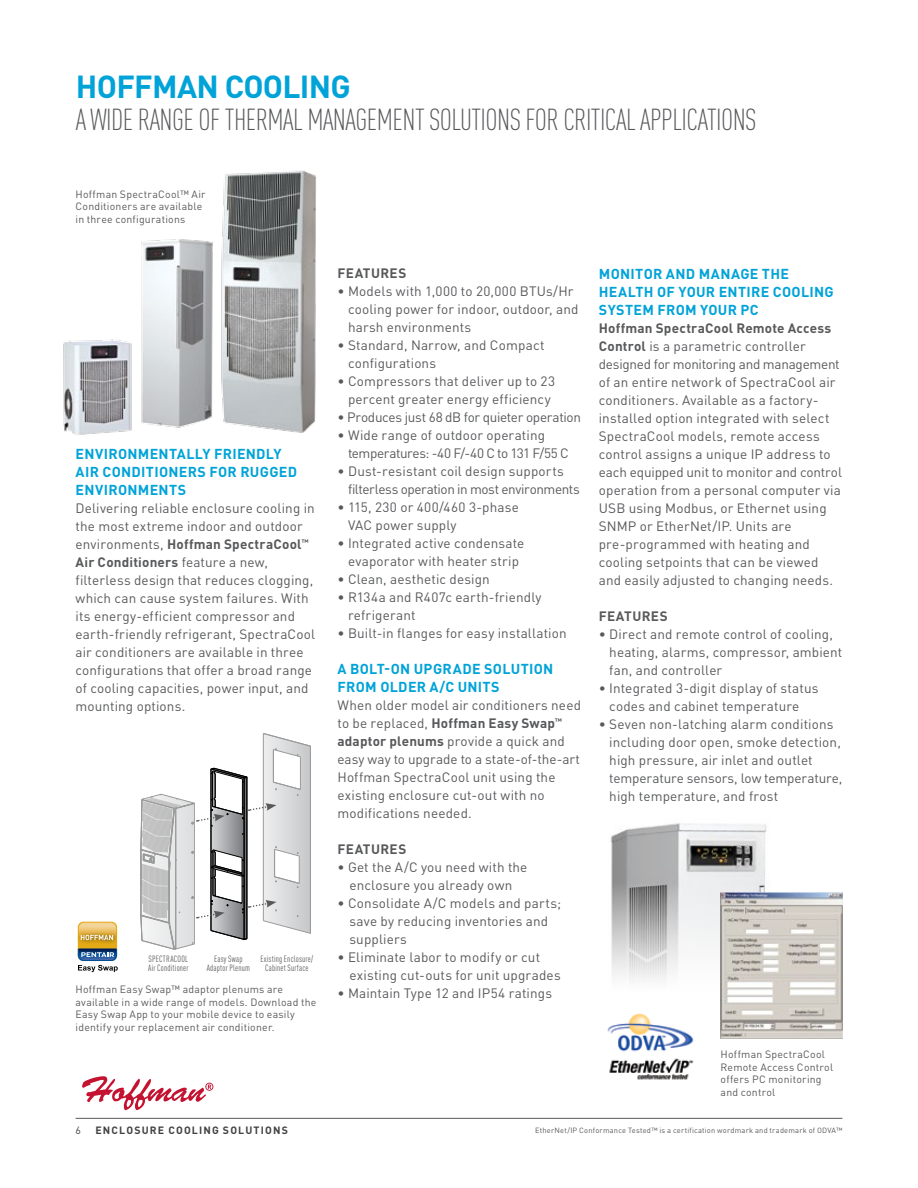
<style>
.page{position:relative;width:918px;height:1188px;background:#fff}
.page>*{position:absolute;margin:0;border:0;box-sizing:border-box;transform-origin:0 0}
.t1{font:700 31.5px "DIN Pro";letter-spacing:-.02em;color:#00a3d8}
.t2{font:300 condensed 30px "DIN Pro";letter-spacing:-.02em;color:#58595b}
.t3{font:700 14.25px/18px "DIN Pro";letter-spacing:.02em;color:#00a3d8}
.t4{font:13.5px/18px "DIN Pro";letter-spacing:.015em;color:#58595b}
.t5{font:13.5px/18px "DIN Pro";letter-spacing:-.02em;color:#58595b}
.t6{font:13.5px/18px "DIN Pro";letter-spacing:-.01em;color:#58595b}
.t7{font:700 13.5px "DIN Pro";letter-spacing:.025em;color:#58595b}
.t8{font:10.5px/12.5px "DIN Pro";letter-spacing:.025em;color:#58595b}
.t9{font:700 10.5px "DIN Pro";color:#414042}
.t10{font:10.5px "DIN Pro";color:#414042}
.t11{font:condensed 9px "DIN Pro";letter-spacing:.03em;color:#58595b;scale:.95 1}
.t12{font:7.5px "DIN Pro";letter-spacing:.03em;color:#58595b}
.s1{font-weight:700}
</style>
<div class="page">
<svg style="left:82px;top:1076px;width:131px;height:34px"></svg>
<hr style="left:76px;top:1118px;width:766px;height:1px;background:#58595b">
<img style="left:63px;top:170px;width:253px;height:265px">
<img style="left:611px;top:823px;width:156px;height:172px">
<img style="left:721px;top:892px;width:121px;height:146px">
<svg style="left:140px;top:733px;width:171px;height:217px"></svg>
<svg style="left:78px;top:922px;width:39px;height:39px"></svg>
<img style="left:77px;top:930px;width:1px;height:17px">
<svg style="left:78px;top:923px;width:40px;height:49px"></svg>
<img style="left:607px;top:1013px;width:87px;height:67px">
<h1 class="t1" style="left:76px;top:61px;width:277px">HOFFMAN COOLING</h1>
<h2 class="t2" style="left:76px;top:98px;width:365px">A WIDE RANGE OF THERMAL MANAGEMENT SOLUT</h2>
<h2 class="t2" style="left:481px;top:98px;width:253px">IONS FOR CRITICAL APPLICATIONS</h2>
<p class="t8" style="left:76px;top:187px;width:132px">Hoffman SpectraCool™ Air<br>Conditioners are available in three configurations</p>
<p class="t3" style="left:76px;top:443px;width:223px">ENVIRONMENTALLY FRIENDLY<br>AIR CONDITIONERS FOR RUGGED<br>ENVIRONMENTS</p>
<p class="t4" style="left:76px;top:498px;width:241px">Delivering reliable enclosure cooling in the most extreme indoor and outdoor environments, <span class="s1">Hoffman SpectraCool</span><sup>™ </sup><span class="s1">Air Conditioners</span> feature a new, filterless design that reduces clogging, which can cause system failures. With its energy-efficient compressor and earth-friendly refrigerant, SpectraCool air conditioners are available in three configurations that offer a broad range of cooling capacities, power input, and mounting options.</p>
<p class="t11" style="left:149px;top:953px;width:31px">SPECTRACOOLE</p>
<p class="t11" style="left:217px;top:953px;width:102px">asy Swap Existing Enclosure/</p>
<p class="t11" style="left:126px;top:962px;width:15px">A</p>
<p class="t11" style="left:152px;top:962px;width:167px">ir Conditioner Adaptor Plenum Cabinet Surface</p>
<p class="t8" style="left:76px;top:982px;width:242px">Hoffman Easy Swap™ adaptor plenums are available in a wide range of models. Download the Easy Swap App to your mobile device to easily identify your replacement air conditioner.</p>
<p class="t10" style="left:76px;top:1122px;width:7px">6</p>
<p class="t9" style="left:96px;top:1122px;width:16px">Enclosure</p>
<p class="t9" style="left:168px;top:1122px;width:9px">cooling</p>
<p class="t9" style="left:223px;top:1122px;width:9px">solutions</p>
<p class="t7" style="left:338px;top:262px;width:35px">Features</p>
<p class="t4" style="left:348px;top:281px;width:232px;text-indent:-11px">• Models with 1,000 to 20,000 BTUs/Hr cooling power for indoor, outdoor, and harsh environments</p>
<p class="t4" style="left:348px;top:335px;width:198px;text-indent:-11px">• Standard, Narrow, and Compact configurations</p>
<p class="t4" style="left:338px;top:371px;width:219px;text-align:center">• Compressors that deliver up to 23 percent greater energy efficiency</p>
<p class="t5" style="left:338px;top:407px;width:245px">• Produces just 68 dB for quieter operation</p>
<p class="t6" style="left:348px;top:425px;width:220px;text-indent:-11px">• Wide range of outdoor operating temperatures: -40 F/-40 C to 131 F/55 C</p>
<p class="t5" style="left:348px;top:461px;width:233px;text-indent:-11px">• D ust-resistant coil design supports filterless operation in most environments</p>
<p class="t4" style="left:348px;top:497px;width:172px;text-indent:-11px">• 115, 230 or 400/460 3-phase<br>VAC</p>
<p class="t4" style="left:376px;top:515px;width:82px">power supply</p>
<p class="t4" style="left:338px;top:533px;width:188px;text-align:center">• I ntegrated active condensate evaporator with heater strip</p>
<p class="t4" style="left:338px;top:569px;width:154px">• Clean, aesthetic design</p>
<p class="t4" style="left:348px;top:587px;width:195px;text-indent:-11px">• R134a and R407c earth-friendly refrigerant</p>
<p class="t4" style="left:338px;top:623px;width:231px">• Built-in flanges for easy installation</p>
<p class="t3" style="left:338px;top:658px;width:22px">a bolt</p>
<p class="t3" style="left:384px;top:658px;width:50px">-on Upgr</p>
<p class="t3" style="left:453px;top:658px;width:41px">ade solution</p>
<p class="t3" style="left:338px;top:676px;width:11px">from</p>
<p class="t3" style="left:380px;top:676px;width:10px">older</p>
<p class="t3" style="left:430px;top:676px;width:71px">A/C UNITS</p>
<p class="t4" style="left:337px;top:695px;width:245px">When older model air conditioners need to be replaced, <span class="s1">Hoffman Easy Swap</span><sup>™ </sup><span class="s1">adaptor plenums</span> provide a quick and easy way to upgrade to a state-of-the-art Hoffman SpectraCool unit using the existing enclosure cut-out with no modifications needed.</p>
<p class="t7" style="left:338px;top:838px;width:70px">FEATURES</p>
<p class="t4" style="left:337px;top:857px;width:191px;text-align:center">• Get the A/C you need with the enclosure you already own</p>
<p class="t4" style="left:349px;top:893px;width:213px;text-indent:-12px">• Consolidate A/C models and parts; save by reducing inventories and suppliers</p>
<p class="t4" style="left:349px;top:947px;width:213px;text-indent:-12px">• Eliminate labor to modify or cut existing cut-outs for unit upgrades</p>
<p class="t4" style="left:337px;top:983px;width:216px">• Maintain Type 12 and I P54 ratings</p>
<p class="t3" style="left:599px;top:263px;width:10px">monitor</p>
<p class="t3" style="left:666px;top:263px;width:106px">AND MANAGE the</p>
<p class="t3" style="left:599px;top:281px;width:38px">health</p>
<p class="t3" style="left:657px;top:281px;width:178px">of YOUR ENTIRE COOLING</p>
<p class="t3" style="left:599px;top:299px;width:10px">system</p>
<p class="t3" style="left:657px;top:299px;width:103px">FROM YOUR PC</p>
<p class="t4" style="left:599px;top:318px;width:245px"><span class="s1">Hoffman SpectraCool Remote Access Control</span> is a parametric controller designed for monitoring and management of an entire network of SpectraCool air conditioners. Available as a factory&shy;installed option integrated with select SpectraCool models, remote access control assigns a unique I P address to each equipped unit to monitor and control operation from a personal computer via USB using Modbus, or Ethernet using<br>SNM</p>
<p class="t4" style="left:599px;top:516px;width:236px;text-indent:29px">P or EtherN et/I P. U nits are pre-programmed with heating and cooling setpoints that can be viewed and easily adjusted to changing needs.</p>
<p class="t7" style="left:599px;top:605px;width:70px">FEATURES</p>
<p class="t4" style="left:609px;top:624px;width:235px;text-indent:-11px">• Direct and remote control of cooling, heating, alarms, compressor, ambient fan, and controller</p>
<p class="t4" style="left:609px;top:678px;width:211px;text-indent:-11px">• I ntegrated 3-digit display of status codes and cabinet temperature</p>
<p class="t4" style="left:609px;top:713px;width:235px;text-indent:-11px">• Seven non-latching alarm conditions including door open, smoke detection, high pressure, air inlet and outlet temperature sensors, low temperature, high temperature, and frost</p>
<p class="t8" style="left:721px;top:1047px;width:114px">Hoffman SpectraCool<br>Remote Access Control offers PC monitoring and control</p>
<p class="t12" style="left:535px;top:1124px;width:288px">EtherN et/I P Conformance Tested™ is a certification wordmark and trademark of ODVA</p>
<p class="t12" style="left:836px;top:1124px;width:8px">™</p>
</div>
